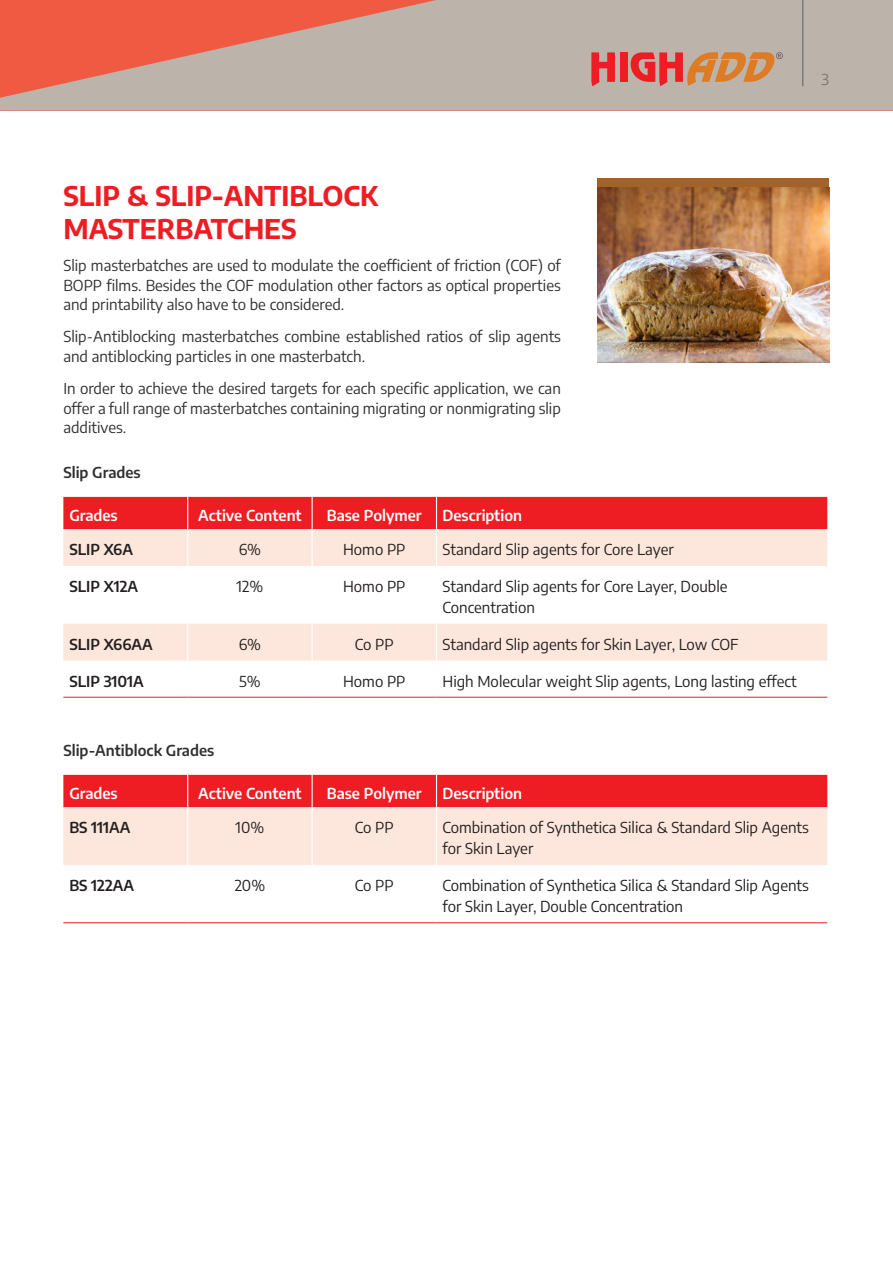
<style>
.page{position:relative;width:893px;height:1263px;background:#fff}
.page>*{position:absolute;margin:0;border:0;box-sizing:border-box;transform-origin:0 0}
.t1{font:700 27px/32.4px "Encode Sans";color:#ee1d23}
.t2{font:15px/19.5px "Encode Sans";color:#312f30;text-align:justify}
.Body_Text{font:15px/21px "Encode Sans";color:#231f20}
.Body_Text-2{font:600 15px "Encode Sans";color:#fff}
.Body_Text-3{font:600 15px "Encode Sans";color:#231f20}
.t3{font:600 15px "Encode Sans";color:#312f30}
.Body_Text-4{font:15px "Encode Sans";color:#757679}
</style>
<div class="page">
<svg style="left:0;top:0;width:893px;height:111px;background:#c89e92"></svg>
<hr style="left:802px;top:0;width:1px;height:86px;background:#5c5c5f">
<div style="left:63px;top:497px;width:764px;height:32px;background:#ee1d23"></div>
<svg style="left:63px;top:529px;width:764px;height:131px;fill:#fde7dc"></svg>
<hr style="left:187px;top:497px;width:1px;height:32px;background:#fff">
<hr style="left:312px;top:497px;width:1px;height:32px;background:#fff">
<hr style="left:436px;top:497px;width:1px;height:32px;background:#fff">
<hr style="left:187px;top:529px;width:1px;height:37px;background:#fff">
<hr style="left:312px;top:529px;width:1px;height:37px;background:#fff">
<hr style="left:436px;top:529px;width:1px;height:37px;background:#fff">
<hr style="left:187px;top:566px;width:1px;height:58px;background:#fff">
<hr style="left:312px;top:566px;width:1px;height:58px;background:#fff">
<hr style="left:436px;top:566px;width:1px;height:58px;background:#fff">
<hr style="left:187px;top:624px;width:1px;height:36px;background:#fff">
<hr style="left:312px;top:624px;width:1px;height:36px;background:#fff">
<hr style="left:436px;top:624px;width:1px;height:36px;background:#fff">
<hr style="left:63px;top:697px;width:125px;height:1px;background:#ee1d23">
<hr style="left:188px;top:697px;width:124px;height:1px;background:#ee1d23">
<hr style="left:312px;top:697px;width:124px;height:1px;background:#ee1d23">
<hr style="left:436px;top:697px;width:391px;height:1px;background:#ee1d23">
<svg style="left:63px;top:775px;width:764px;height:90px;background:#f79f9a"></svg>
<hr style="left:187px;top:775px;width:1px;height:32px;background:#fff">
<hr style="left:312px;top:775px;width:1px;height:32px;background:#fff">
<hr style="left:436px;top:775px;width:1px;height:32px;background:#fff">
<hr style="left:187px;top:807px;width:1px;height:58px;background:#fff">
<hr style="left:312px;top:807px;width:1px;height:58px;background:#fff">
<hr style="left:436px;top:807px;width:1px;height:58px;background:#fff">
<hr style="left:63px;top:922px;width:125px;height:1px;background:#ee1d23">
<hr style="left:188px;top:922px;width:124px;height:1px;background:#ee1d23">
<hr style="left:312px;top:922px;width:124px;height:1px;background:#ee1d23">
<hr style="left:436px;top:922px;width:391px;height:1px;background:#ee1d23">
<div style="left:597px;top:179px;width:232px;height:183px;background:#a46228"></div>
<img style="left:597px;top:187px;width:232px;height:175px">
<svg style="left:591px;top:52px;width:24px;height:34px"></svg>
<div style="left:620px;top:52px;width:8px;height:30px;background:#ee1d23"></div>
<svg style="left:631px;top:52px;width:152px;height:34px;background:#cf8466"></svg>
<p class="Body_Text-4" style="left:822px;top:69px;width:9px">3</p>
<p class="t1" style="left:63px;top:179px;width:316px">SLIP &amp; SLIP-ANTIBLOCK<br>MASTERBATCHES</p>
<p class="t2" style="left:63px;top:255px;width:499px">Slip masterbatches are used to modulate the coefficient of friction (COF) of BOPP films. Besides the COF modulation other factors as optical properties and printability also have to be considered.</p>
<p class="t2" style="left:63px;top:326px;width:499px">Slip-Antiblocking masterbatches combine established ratios of slip agents and antiblocking particles in one masterbatch.</p>
<p class="t2" style="left:63px;top:378px;width:499px">In order to achieve the desired targets for each specific application, we can offer a full range of masterbatches containing migrating or nonmigrating slip additives.</p>
<p class="t3" style="left:63px;top:462px;width:79px">Slip Grades</p>
<p class="Body_Text-2" style="left:69px;top:505px;width:50px">Grades</p>
<p class="Body_Text-2" style="left:198px;top:505px;width:105px">Active Content</p>
<p class="Body_Text-2" style="left:327px;top:505px;width:96px">Base Polymer</p>
<p class="Body_Text-2" style="left:442px;top:505px;width:81px">Description</p>
<p class="Body_Text-3" style="left:69px;top:539px;width:65px">SLIP X6A</p>
<p class="Body_Text" style="left:239px;top:539px;width:24px">6%</p>
<p class="Body_Text" style="left:343px;top:539px;width:64px">Homo PP</p>
<p class="Body_Text" style="left:442px;top:539px;width:233px">Standard Slip agents for Core Layer</p>
<p class="Body_Text-3" style="left:69px;top:576px;width:70px">SLIP X12A</p>
<p class="Body_Text" style="left:237px;top:575px;width:28px">12%</p>
<p class="Body_Text" style="left:343px;top:575px;width:64px">Homo PP</p>
<p class="Body_Text" style="left:442px;top:575px;width:287px">Standard Slip agents for Core Layer, Double<br>Concentration</p>
<p class="Body_Text-3" style="left:69px;top:634px;width:85px">SLIP X66AA</p>
<p class="Body_Text" style="left:239px;top:633px;width:24px">6%</p>
<p class="Body_Text" style="left:355px;top:633px;width:40px">Co PP</p>
<p class="Body_Text" style="left:442px;top:633px;width:298px">Standard Slip agents for Skin Layer, Low COF</p>
<p class="Body_Text-3" style="left:69px;top:671px;width:76px">SLIP 3101A</p>
<p class="Body_Text" style="left:239px;top:670px;width:23px">5%</p>
<p class="Body_Text" style="left:343px;top:670px;width:64px">Homo PP</p>
<p class="Body_Text" style="left:442px;top:670px;width:356px">High Molecular weight Slip agents, Long lasting effect</p>
<p class="t3" style="left:63px;top:740px;width:152px">Slip-Antiblock Grades</p>
<p class="Body_Text-2" style="left:69px;top:783px;width:50px">Grades</p>
<p class="Body_Text-2" style="left:198px;top:783px;width:105px">Active Content</p>
<p class="Body_Text-2" style="left:327px;top:783px;width:96px">Base Polymer</p>
<p class="Body_Text-2" style="left:442px;top:783px;width:81px">Description</p>
<p class="Body_Text-3" style="left:69px;top:817px;width:63px">BS 111AA</p>
<p class="Body_Text" style="left:236px;top:817px;width:30px">10%</p>
<p class="Body_Text" style="left:355px;top:817px;width:40px">Co PP</p>
<p class="Body_Text" style="left:442px;top:817px;width:368px">Combination of Synthetica Silica &amp; Standard Slip Agents for Skin Layer</p>
<p class="Body_Text-3" style="left:69px;top:875px;width:66px">BS 122AA</p>
<p class="Body_Text" style="left:235px;top:874px;width:32px">20%</p>
<p class="Body_Text" style="left:355px;top:874px;width:40px">Co PP</p>
<p class="Body_Text" style="left:442px;top:874px;width:368px">Combination of Synthetica Silica &amp; Standard Slip Agents for Skin Layer, Double Concentration</p>
</div>
